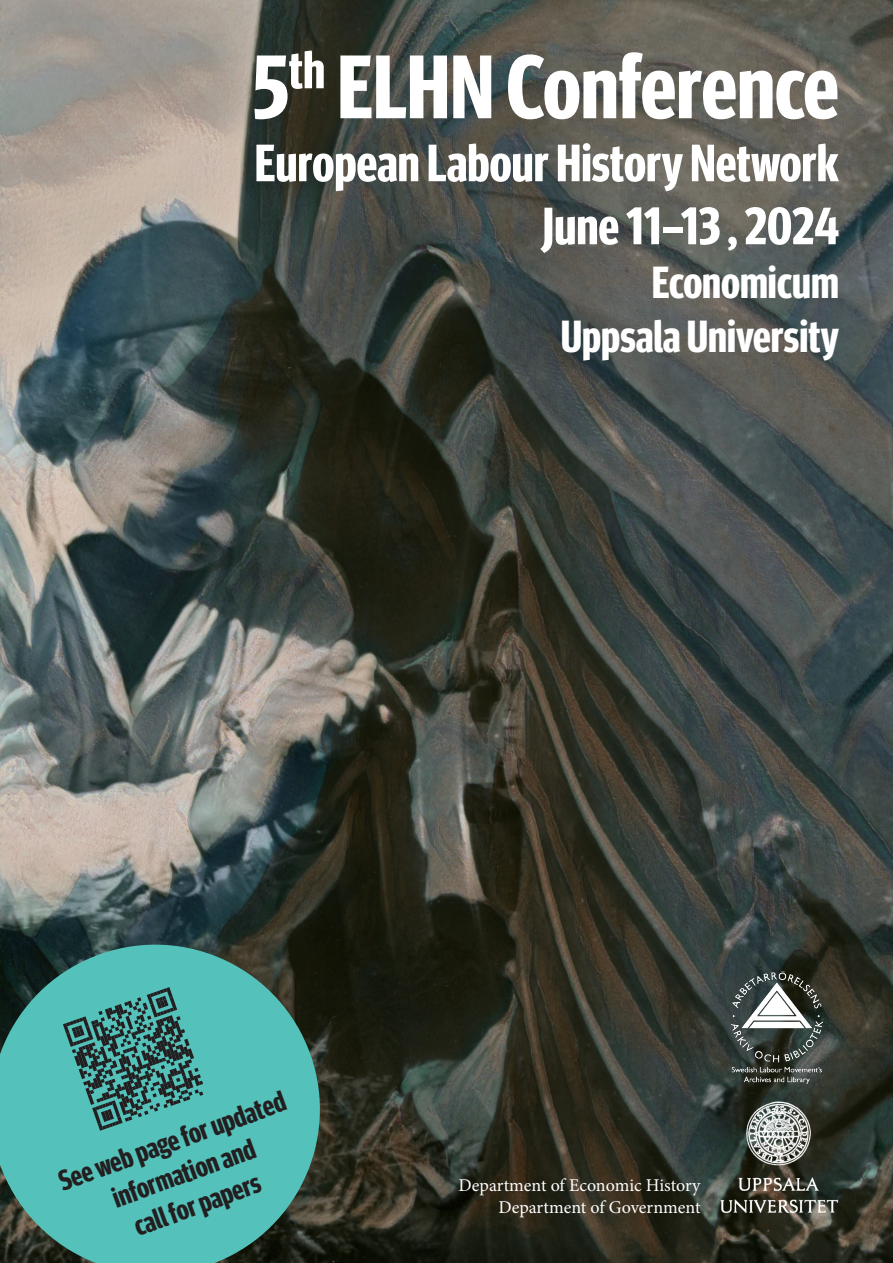
<style>
.page{position:relative;width:893px;height:1263px;background:#fff}
.page>*{position:absolute;margin:0;border:0;box-sizing:border-box;transform-origin:0 0}
.t1{font:700 90px "Meta Headline Pro Comp";color:#fff}
.t2{font:700 52.5px "Meta Headline Pro Comp";color:#fff}
.t3{font:700 45px "Meta Headline Pro Comp";color:#fff}
.t4{font:700 28.5px/34.2px "Meta Headline Pro Comp";color:#231f20;text-align:center}
.t5{font:18px "Minion Pro";color:#fff}
</style>
<div class="page">
<img style="left:0;top:0;width:893px;height:1263px">
<svg style="left:0;top:924px;width:341px;height:339px;background:#448f87"></svg>
<svg style="left:63px;top:987px;width:140px;height:144px;background:#438c87"></svg>
<img style="left:732px;top:972px;width:91px;height:111px">
<img style="left:714px;top:1098px;width:126px;height:124px">
<p class="t1" style="left:253px;top:19px;width:588px">5<sup>th</sup> ELHN Conference</p>
<p class="t2" style="left:255px;top:123px;width:586px">European Labour History Network</p>
<p class="t2" style="left:542px;top:186px;width:298px">June 11–13 , 2024</p>
<p class="t3" style="left:652px;top:248px;width:189px">Economicum</p>
<p class="t3" style="left:561px;top:302px;width:280px">Uppsala University</p>
<p class="t4" style="left:53px;top:1164px;width:241px;rotate:-20deg">See web page for updated information and</p>
<p class="t4" style="left:129px;top:1209px;width:134px;rotate:-20deg">call for papers</p>
<p class="t5" style="left:459px;top:1173px;width:243px">Department of Economic History</p>
<p class="t5" style="left:498px;top:1195px;width:204px">Department of Government</p>
</div>
